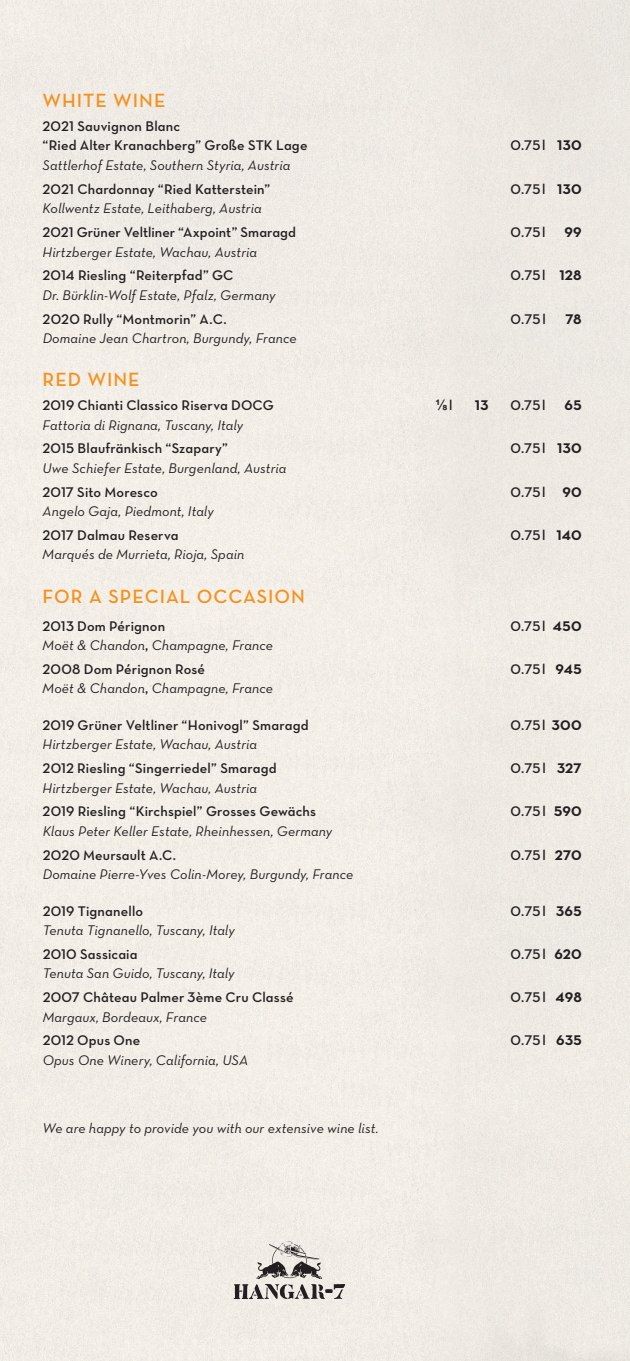
<style>
.page{position:relative;width:630px;height:1361px;background:#fff}
.page>*{position:absolute;margin:0;border:0;box-sizing:border-box;transform-origin:0 0}
.t1{font:19.5px "Neutra Text Demi Alt";letter-spacing:.05em;color:#f39220}
.t2{font:14.25px "Neutra Text Book Italic Alt";letter-spacing:.005em;color:#231f20}
.t3{font:14.25px/19.5px "Neutra Text Demi Alt";letter-spacing:.01em;color:#231f20}
.t4{font:14.25px "Neutra Text Bold Alt";letter-spacing:.02em;color:#231f20}
.t5{font:700 14.25px "Arial";color:#231f20}
.s1{font-family:"Neutra Text Bold Alt"}
.s2{font-family:"Neutra Text Demi Alt";font-weight:400}
.s3{font-family:"Neutra Text Demi Alt"}
</style>
<div class="page">
<div style="left:0;top:0;width:629px;height:1361px;background:#f0ece5"></div>
<svg style="left:233px;top:1241px;width:112px;height:58px;background:#c5c1bb"></svg>
<h1 class="t1" style="left:43px;top:89px;width:124px">WHITE WINE</h1>
<p class="t3" style="left:43px;top:116px;width:266px">2021 Sauvignon Blanc<br>“Ried Alter Kranachberg” Große STK Lage</p>
<p class="t3" style="left:510px;top:136px;width:73px">0.75l <span class="s1">130</span></p>
<p class="t2" style="left:43px;top:156px;width:249px">Sattlerhof Estate, Southern Styria, Austria</p>
<p class="t3" style="left:43px;top:179px;width:229px">2021 Chardonnay “Ried Katterstein”</p>
<p class="t3" style="left:510px;top:179px;width:73px">0.75l <span class="s1">130</span></p>
<p class="t2" style="left:43px;top:200px;width:220px">Kollwentz Estate, Leithaberg, Austria</p>
<p class="t3" style="left:43px;top:222px;width:255px">2021 Grüner Veltliner “Axpoint” Smaragd</p>
<p class="t3" style="left:510px;top:222px;width:37px">0.75l</p>
<p class="t4" style="left:564px;top:223px;width:19px">99</p>
<p class="t2" style="left:43px;top:243px;width:216px">Hirtzberger Estate, Wachau, Austria</p>
<p class="t3" style="left:43px;top:265px;width:192px">2014 Riesling “Reiterpfad” GC</p>
<p class="t3" style="left:510px;top:265px;width:73px">0.75l <span class="s1">128</span></p>
<p class="t2" style="left:43px;top:286px;width:234px">Dr. Bürklin-Wolf Estate, Pfalz, Germany</p>
<p class="t3" style="left:43px;top:309px;width:185px">2020 Rully “Montmorin” A.C.</p>
<p class="t3" style="left:510px;top:309px;width:37px">0.75l</p>
<p class="t4" style="left:565px;top:310px;width:18px">78</p>
<p class="t2" style="left:43px;top:329px;width:255px">Domaine Jean Chartron, Burgundy, France</p>
<h1 class="t1" style="left:43px;top:368px;width:99px">RED WINE</h1>
<p class="t3" style="left:43px;top:395px;width:233px">2019 Chianti Classico Riserva DOCG</p>
<p class="t5" style="left:435px;top:396px;width:19px">⅛<span class="s2">l</span></p>
<p class="t4" style="left:474px;top:396px;width:15px">13</p>
<p class="t3" style="left:510px;top:395px;width:37px">0.75l</p>
<p class="t4" style="left:564px;top:396px;width:19px">65</p>
<p class="t2" style="left:43px;top:416px;width:202px">Fattoria di Rignana, Tuscany, Italy</p>
<p class="t3" style="left:43px;top:438px;width:187px">2015 Blaufränkisch “Szapary”</p>
<p class="t3" style="left:510px;top:438px;width:73px">0.75l <span class="s1">130</span></p>
<p class="t2" style="left:43px;top:459px;width:245px">Uwe Schiefer Estate, Burgenland, Austria</p>
<p class="t3" style="left:43px;top:482px;width:117px">2017 Sito Moresco</p>
<p class="t3" style="left:510px;top:482px;width:73px">0.75l <span class="s1">90</span></p>
<p class="t2" style="left:43px;top:502px;width:173px">Angelo Gaja, Piedmont, Italy</p>
<p class="t3" style="left:43px;top:525px;width:137px">2017 Dalmau Reserva</p>
<p class="t3" style="left:510px;top:525px;width:73px">0.75l <span class="s1">140</span></p>
<p class="t2" style="left:43px;top:546px;width:203px">Marqués de Murrieta, Rioja, Spain</p>
<h1 class="t1" style="left:43px;top:584px;width:264px">FOR A SPECIAL OCCASION</h1>
<p class="t3" style="left:43px;top:616px;width:124px">2013 Dom Pérignon</p>
<p class="t3" style="left:510px;top:616px;width:73px">0.75l <span class="s1">450</span></p>
<p class="t2" style="left:43px;top:636px;width:232px">Moët &amp; Chandon<span class="s3">,</span> Champagne, France</p>
<p class="t3" style="left:43px;top:659px;width:164px">2008 Dom Pérignon Rosé</p>
<p class="t3" style="left:510px;top:659px;width:73px">0.75l <span class="s1">945</span></p>
<p class="t2" style="left:43px;top:680px;width:232px">Moët &amp; Chandon<span class="s3">,</span> Champagne, France</p>
<p class="t3" style="left:43px;top:715px;width:267px">2019 Grüner Veltliner “Honivogl” Smaragd</p>
<p class="t3" style="left:510px;top:715px;width:73px">0.75l <span class="s1">300</span></p>
<p class="t2" style="left:43px;top:736px;width:216px">Hirtzberger Estate, Wachau, Austria</p>
<p class="t3" style="left:43px;top:758px;width:235px">2012 Riesling “Singerriedel” Smaragd</p>
<p class="t3" style="left:510px;top:758px;width:73px">0.75l <span class="s1">327</span></p>
<p class="t2" style="left:43px;top:779px;width:216px">Hirtzberger Estate, Wachau, Austria</p>
<p class="t3" style="left:43px;top:801px;width:275px">2019 Riesling “Kirchspiel” Grosses Gewächs</p>
<p class="t3" style="left:510px;top:801px;width:73px">0.75l <span class="s1">590</span></p>
<p class="t2" style="left:43px;top:822px;width:291px">Klaus Peter Keller Estate, Rheinhessen, Germany</p>
<p class="t3" style="left:43px;top:845px;width:135px">2020 Meursault A.C.</p>
<p class="t3" style="left:510px;top:845px;width:73px">0.75l <span class="s1">270</span></p>
<p class="t2" style="left:43px;top:865px;width:312px">Domaine Pierre-Yves Colin-Morey, Burgundy, France</p>
<p class="t3" style="left:43px;top:901px;width:102px">2019 Tignanello</p>
<p class="t3" style="left:510px;top:901px;width:73px">0.75l <span class="s1">365</span></p>
<p class="t2" style="left:43px;top:921px;width:193px">Tenuta Tignanello, Tuscany, Italy</p>
<p class="t3" style="left:43px;top:944px;width:96px">2010 Sassicaia</p>
<p class="t3" style="left:510px;top:944px;width:73px">0.75l <span class="s1">620</span></p>
<p class="t2" style="left:43px;top:965px;width:193px">Tenuta San Guido, Tuscany, Italy</p>
<p class="t3" style="left:43px;top:987px;width:252px">2007 Château Palmer 3ème Cru Classé</p>
<p class="t3" style="left:510px;top:987px;width:73px">0.75l <span class="s1">498</span></p>
<p class="t2" style="left:43px;top:1008px;width:166px">Margaux, Bordeaux, France</p>
<p class="t3" style="left:43px;top:1030px;width:99px">2012 Opus One</p>
<p class="t3" style="left:510px;top:1030px;width:73px">0.75l <span class="s1">635</span></p>
<p class="t2" style="left:43px;top:1051px;width:207px">Opus One Winery, California, USA</p>
<p class="t2" style="left:43px;top:1119px;width:337px">We are happy to provide you with our extensive wine list.</p>
</div>
